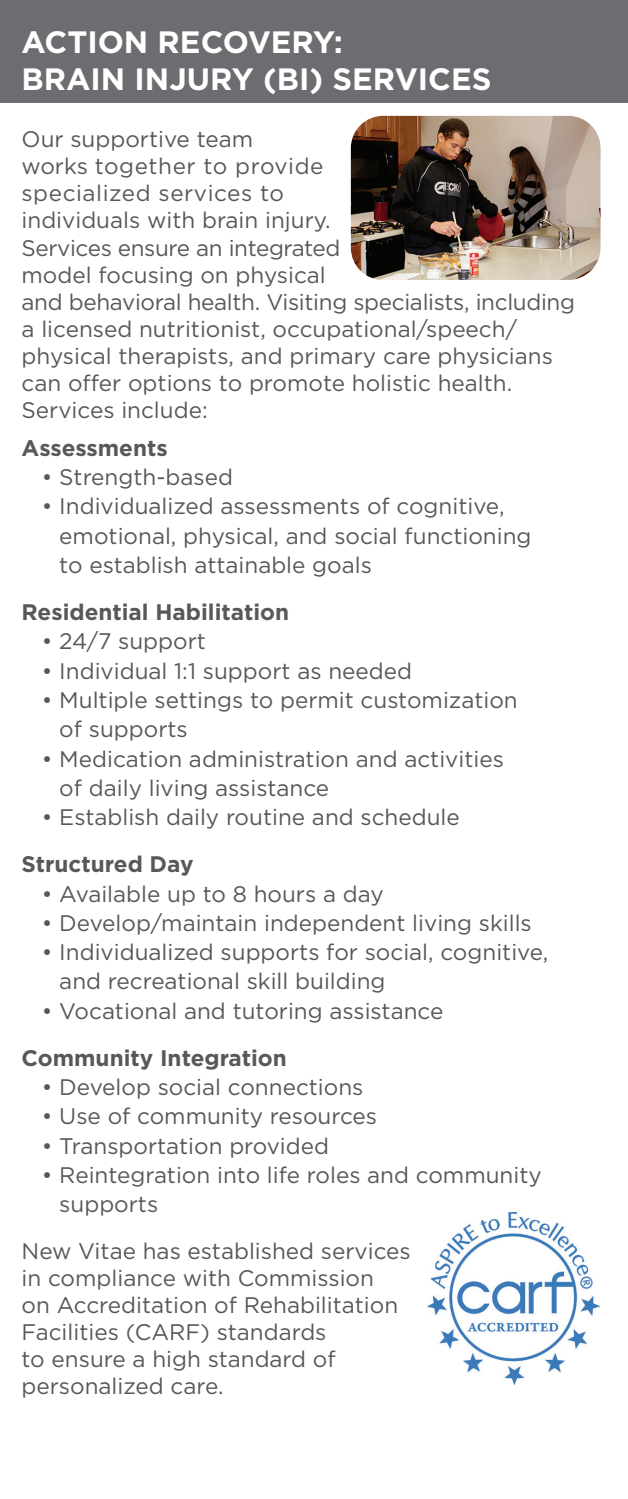
<style>
.page{position:relative;width:628px;height:1499px;background:#fff}
.page>*{position:absolute;margin:0;border:0;box-sizing:border-box;transform-origin:0 0}
.t1{font:700 30.82px/37.1px "Gotham";color:#fff}
.t2{font:22.5px/27px "Gotham";color:#57585a}
.t3{font:700 22.5px "Gotham";color:#57585a}
</style>
<div class="page">
<img style="left:351px;top:116px;width:249px;height:164px">
<div style="left:0;top:0;width:628px;height:103px;background:#6c6d70"></div>
<img style="left:428px;top:1213px;width:171px;height:171px">
<h1 class="t1" style="left:22px;top:23px;width:471px">ACTION RECOVERY:<br>BRAIN INJURY (BI) SERVICES</h1>
<p class="t2" style="left:22px;top:126px;width:555px">Our supportive team<br>works together to provide<br>specialized services to<br>individuals with brain injury.<br>Services ensure an integrated<br>model focusing on physical<br>and behavioral health. Visiting specialists, including a licensed nutritionist, occupational/speech/ physical therapists, and primary care physicians can offer options to promote holistic health.<br>Services include:</p>
<p class="t3" style="left:22px;top:434px;width:148px">Assessments</p>
<p class="t2" style="left:42px;top:463px;width:193px">• Strength-based</p>
<p class="t2" style="left:59px;top:492px;width:474px;line-height:29.2px;text-indent:-18px">• Individualized assessments of cognitive, emotional, physical, and social functioning to establish attainable goals</p>
<p class="t3" style="left:22px;top:598px;width:269px">Residential Habilitation</p>
<p class="t2" style="left:42px;top:628px;width:166px">• 24/7 support</p>
<p class="t2" style="left:42px;top:657px;width:372px">• Individual 1:1 support as needed</p>
<p class="t2" style="left:59px;top:685px;width:460px;line-height:29.2px;text-indent:-18px">• Multiple settings to permit customization of supports</p>
<p class="t2" style="left:59px;top:744px;width:446px;line-height:29.2px;text-indent:-18px">• Medication administration and activities of daily living assistance</p>
<p class="t2" style="left:42px;top:803px;width:419px">• Establish daily routine and schedule</p>
<p class="t3" style="left:22px;top:850px;width:174px">Structured Day</p>
<p class="t2" style="left:42px;top:880px;width:343px">• Available up to 8 hours a day</p>
<p class="t2" style="left:42px;top:909px;width:491px">• Develop/maintain independent living skills</p>
<p class="t2" style="left:59px;top:937px;width:490px;line-height:29.2px;text-indent:-18px">• Individualized supports for social, cognitive, and recreational skill building</p>
<p class="t2" style="left:42px;top:997px;width:403px">• Vocational and tutoring assistance</p>
<p class="t3" style="left:22px;top:1044px;width:267px">Community Integration</p>
<p class="t2" style="left:42px;top:1073px;width:323px">• Develop social connections</p>
<p class="t2" style="left:42px;top:1102px;width:337px">• Use of community resources</p>
<p class="t2" style="left:42px;top:1132px;width:289px">• Transportation provided</p>
<p class="t2" style="left:59px;top:1160px;width:484px;line-height:29.2px;text-indent:-18px">• Reintegration into life roles and community supports</p>
<p class="t2" style="left:22px;top:1237px;width:391px">New Vitae has established services in compliance with Commission<br>on Accreditation of Rehabilitation<br>Facilities (CARF) standards<br>to ensure a high standard of personalized care.</p>
</div>
